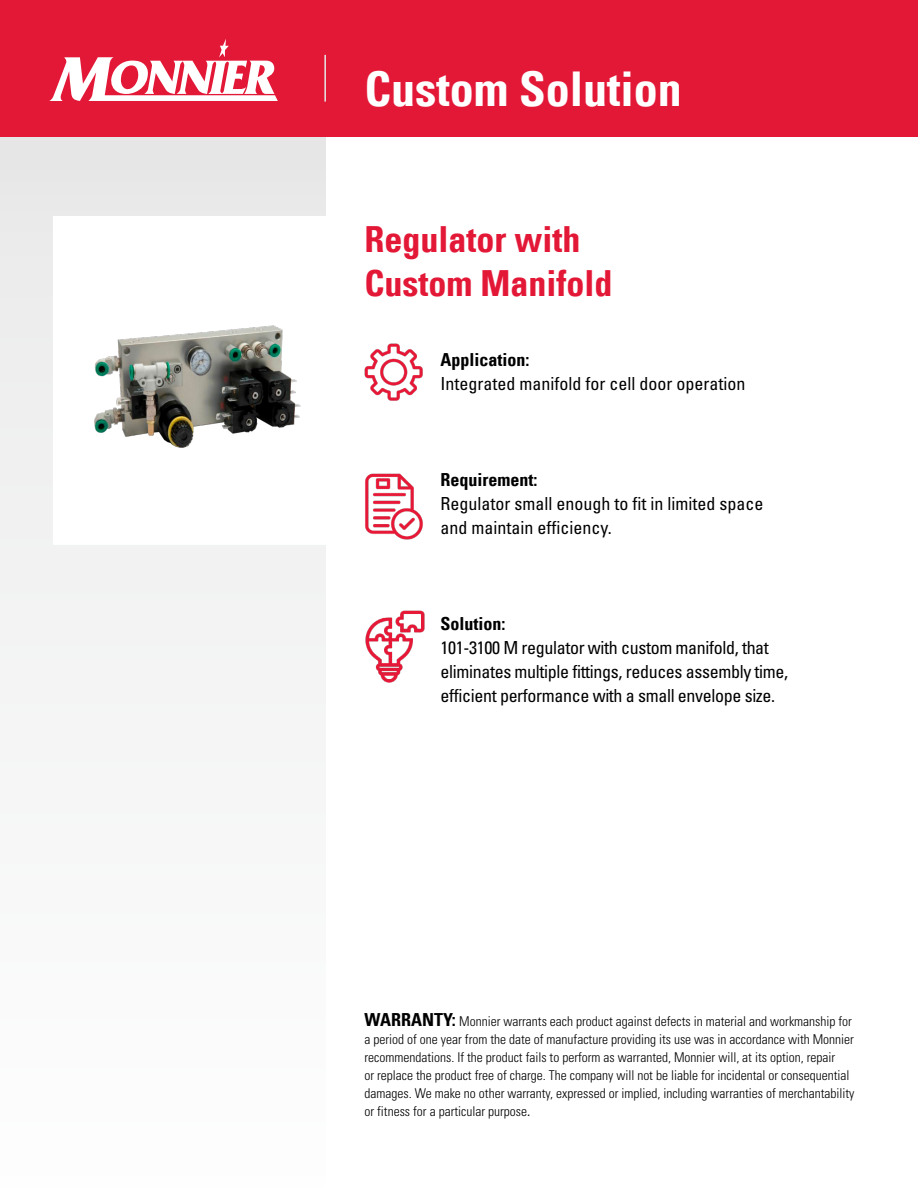
<style>
.page{position:relative;width:918px;height:1188px;background:#fff}
.page>*{position:absolute;margin:0;border:0;box-sizing:border-box;transform-origin:0 0}
.t1{font:700 condensed 48px "Univers 67";color:#fff}
.t2{font:700 condensed 36px/43.2px "Univers 67";color:#e31837}
.t3{font:condensed 18px/24px "Univers";letter-spacing:-.02em;color:#000}
.t4{font:condensed 18px/24px "Univers";color:#000}
.t5{font:700 condensed 18px "Univers 67";color:#000}
.t6{font:300 condensed 13.5px/18px "Univers";color:#000}
.s1{font-family:"Univers 67";font-weight:700;font-size:18px}
.s2{font-weight:400;font-style:italic}
</style>
<div class="page">
<svg style="left:0;top:137px;width:325px;height:575px"></svg>
<div style="left:0;top:0;width:918px;height:137px;background:#e31837"></div>
<hr style="left:324px;top:55px;width:2px;height:47px;background:#e6e7e8">
<svg style="left:49px;top:39px;width:229px;height:62px"></svg>
<div style="left:53px;top:216px;width:277px;height:329px;background:#fff"></div>
<img style="left:364px;top:343px;width:59px;height:58px">
<img style="left:365px;top:473px;width:58px;height:67px">
<img style="left:365px;top:610px;width:60px;height:73px">
<img style="left:94px;top:325px;width:207px;height:123px">
<h1 class="t1" style="left:364px;top:59px;width:319px">Custom Solution</h1>
<h2 class="t2" style="left:364px;top:218px;width:250px">Regulator with<br>Custom Manifold</h2>
<h3 class="t5" style="left:441px;top:349px;width:91px">Application:</h3>
<h3 class="t4" style="left:441px;top:371px;width:306px">Integrated manifold for cell door operation</h3>
<h3 class="t5" style="left:441px;top:469px;width:99px">Requirement:</h3>
<h3 class="t4" style="left:441px;top:491px;width:324px">Regulator small enough to fit in limited space and maintain efficiency.</h3>
<h3 class="t5" style="left:441px;top:613px;width:67px">Solution:</h3>
<h3 class="t3" style="left:441px;top:635px;width:349px">101-3100 M regulator with custom manifold, that eliminates multiple fittings, reduces assembly time, efficient performance with a small envelope size.</h3>
<p class="t6" style="left:364px;top:1012px;width:492px"><span class="s1">WARRANTY:</span> Monnier warrants each product against defects in material and workmanship for a period of one year from the date of manufacture providing its use was in accordance with Monnier recommendations. If the product fails to perform as warranted, Monnier will, at its option, repair<br>or replace the product free of charge. The company will not be liable for incidental or consequential damages. We make no other warranty, expressed or implied, including warranties of merchantability or fitness for a particular purpose<span class="s2">.</span></p>
</div>
